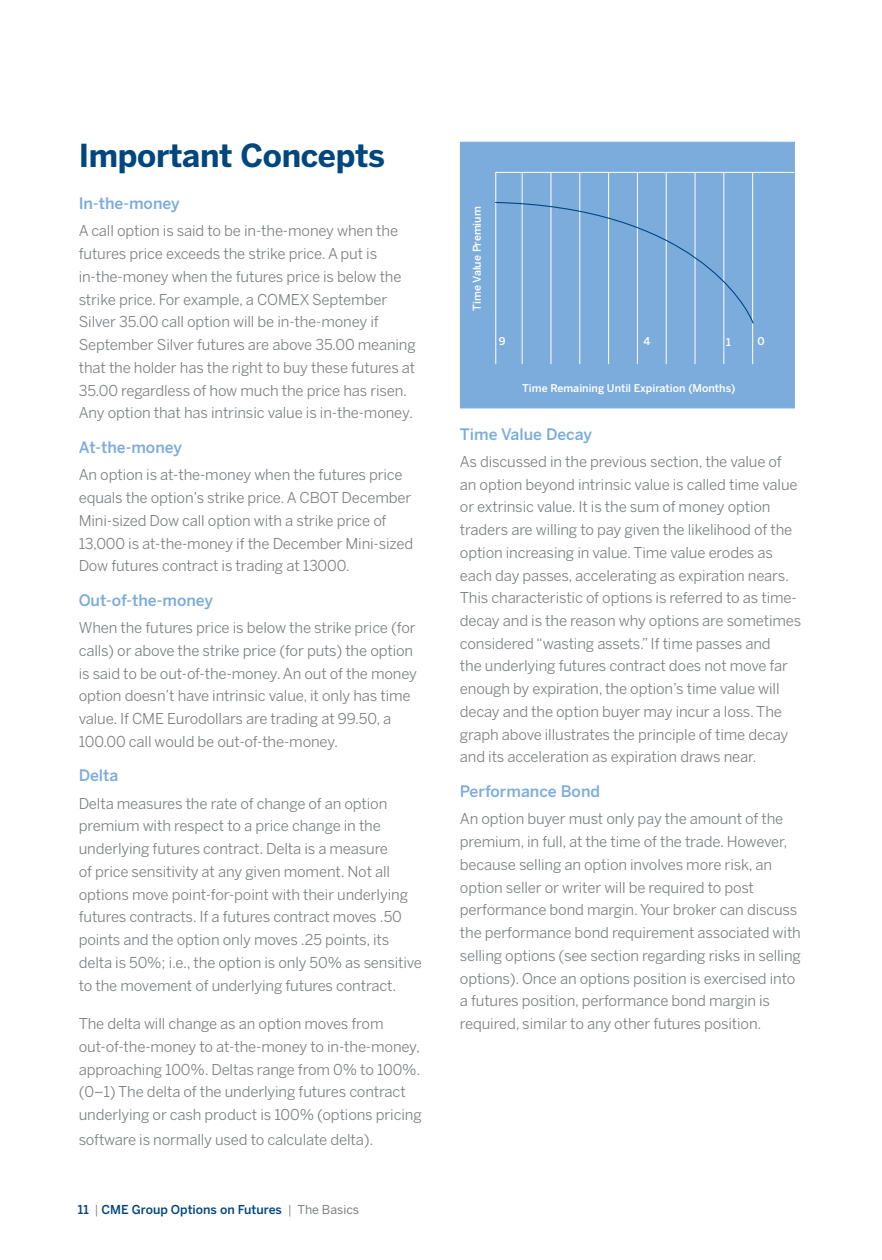
<style>
.page{position:relative;width:882px;height:1260px;background:#fff}
.page>*{position:absolute;margin:0;border:0;box-sizing:border-box;transform-origin:0 0}
.t1{font:700 31.5px "Benton Sans";letter-spacing:-.01em;color:#00467f}
.t2{font:500 15.75px "Benton Sans";color:#7cacdc}
.t3{font:14.88px/22.8px "Benton Sans";letter-spacing:-.01em;color:#7e8083}
.t4{font:500 12.25px "Benton Sans";color:#00467f}
.t5{font:500 10.67px "Benton Sans";color:#fff}
.s1{font-weight:400;color:#7e8083}
</style>
<div class="page">
<div style="left:460px;top:142px;width:335px;height:266px;background:#7cacdc"></div>
<svg style="left:495px;top:172px;width:300px;height:193px"></svg>
<hr style="left:522px;top:172px;width:1px;height:192px;background:#fff">
<hr style="left:551px;top:172px;width:1px;height:192px;background:#fff">
<hr style="left:579px;top:172px;width:1px;height:192px;background:#fff">
<hr style="left:608px;top:172px;width:1px;height:192px;background:#fff">
<hr style="left:637px;top:172px;width:1px;height:192px;background:#fff">
<hr style="left:666px;top:172px;width:1px;height:192px;background:#fff">
<hr style="left:695px;top:172px;width:1px;height:192px;background:#fff">
<hr style="left:724px;top:172px;width:1px;height:192px;background:#fff">
<hr style="left:752px;top:172px;width:1px;height:192px;background:#fff">
<svg style="left:495px;top:201px;width:260px;height:124px"></svg>
<h1 class="t1" style="left:79px;top:137px;width:308px">Important Concepts</h1>
<p class="t2" style="left:79px;top:194px;width:103px">In-the-money</p>
<p class="t3" style="left:79px;top:220px;width:339px">A call option is said to be in-the-money when the futures price exceeds the strike price. A put is in-the-money when the futures price is below the strike price. For example, a COMEX September Silver 35.00 call option will be in-the-money if September Silver futures are above 35.00 meaning that the holder has the right to buy these futures at 35.00 regardless of how much the price has risen.<br>Any option that has intrinsic value is in-the-money.</p>
<p class="t2" style="left:79px;top:438px;width:105px">At-the-money</p>
<p class="t3" style="left:79px;top:463px;width:336px">An option is at-the-money when the futures price equals the option’s strike price. A CBOT December Mini-sized Dow call option with a strike price of 13,000 is at-the-money if the December Mini-sized Dow futures contract is trading at 13000.</p>
<p class="t2" style="left:79px;top:591px;width:136px">Out-of-the-money</p>
<p class="t3" style="left:79px;top:616px;width:340px">When the futures price is below the strike price (for calls) or above the strike price (for puts) the option is said to be out-of-the-money. An out of the money option doesn’t have intrinsic value, it only has time value. If CME Eurodollars are trading at 99.50, a 100.00 call would be out-of-the-money.</p>
<p class="t2" style="left:79px;top:766px;width:41px">Delta</p>
<p class="t3" style="left:79px;top:792px;width:345px">Delta measures the rate of change of an option premium with respect to a price change in the underlying futures contract. Delta is a measure<br>of price sensitivity at any given moment. Not all options move point-for-point with their underlying futures contracts. If a futures contract moves .50 points and the option only moves .25 points, its delta is 50%; i.e., the option is only 50% as sensitive to the movement of underlying futures contract.</p>
<p class="t3" style="left:79px;top:1012px;width:345px">The delta will change as an option moves from out-of-the-money to at-the-money to in-the-money, approaching 100%. Deltas range from 0% to 100%. (0–1) The delta of the underlying futures contract underlying or cash product is 100% (options pricing</p>
<p class="t3" style="left:79px;top:1128px;width:296px">software is normally used to calculate delta).</p>
<p class="t4" style="left:78px;top:1202px;width:283px">11 <span class="s1">|</span> CME Group Options on Futures <span class="s1">|</span> <span class="s1">The Basics</span></p>
<p class="t5" style="left:470px;top:311px;width:106px;rotate:-90deg">Time Value Premium</p>
<p class="t5" style="left:499px;top:335px;width:8px">9</p>
<p class="t5" style="left:644px;top:335px;width:8px">4</p>
<p class="t5" style="left:726px;top:335px;width:6px">1</p>
<p class="t5" style="left:757px;top:334px;width:9px">0</p>
<p class="t5" style="left:522px;top:382px;width:215px">Time Remaining Until Expiration (Months)</p>
<p class="t2" style="left:460px;top:425px;width:134px">Time Value Decay</p>
<p class="t3" style="left:460px;top:450px;width:343px">As discussed in the previous section, the value of an option beyond intrinsic value is called time value or extrinsic value. It is the sum of money option traders are willing to pay given the likelihood of the option increasing in value. Time value erodes as each day passes, accelerating as expiration nears.<br>This characteristic of options is referred to as time&shy;decay and is the reason why options are sometimes considered “wasting assets.” If time passes and<br>the underlying futures contract does not move far enough by expiration, the option’s time value will decay and the option buyer may incur a loss. The graph above illustrates the principle of time decay and its acceleration as expiration draws near.</p>
<p class="t2" style="left:460px;top:782px;width:142px">Performance Bond</p>
<p class="t3" style="left:460px;top:807px;width:343px">An option buyer must only pay the amount of the premium, in full, at the time of the trade. However, because selling an option involves more risk, an option seller or writer will be required to post performance bond margin. Your broker can discuss the performance bond requirement associated with selling options (see section regarding risks in selling options). Once an options position is exercised into a futures position, performance bond margin is required, similar to any other futures position.</p>
</div>
